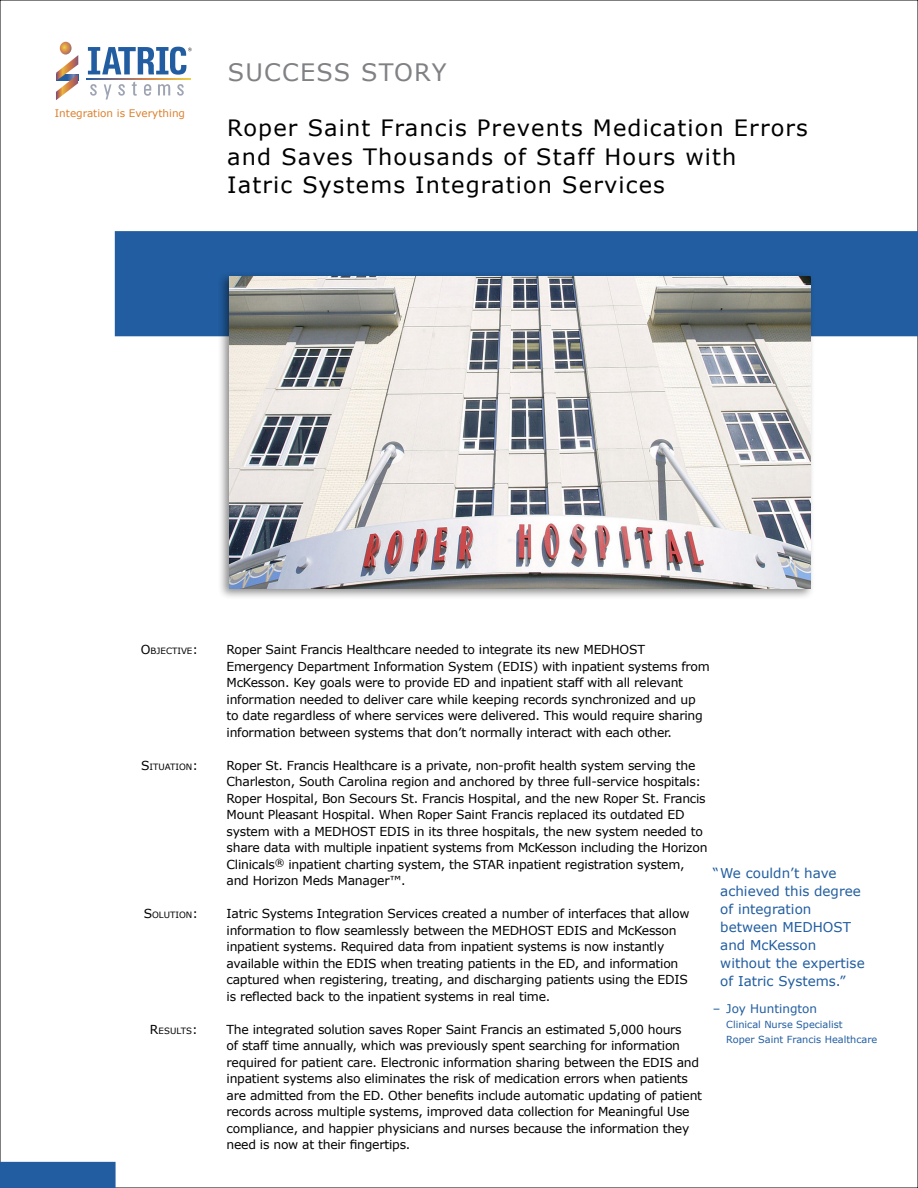
<style>
.page{position:relative;width:918px;height:1188px;background:#fff}
.page>*{position:absolute;margin:0;border:0;box-sizing:border-box;transform-origin:0 0}
.t1{font:24px "Verdana";letter-spacing:.05em;color:#808184}
.t2{font:22.5px/28.5px "Verdana";letter-spacing:.05em;color:#000}
.Plain_Text{font:13.5px/18px "Verdana";color:#215da0}
.t3{font:12.3px/16.5px "Verdana";letter-spacing:-.02em;color:#000}
.Plain_Text-2{font:12px "Verdana";color:#215da0}
.t4{font:10.5px "Verdana";color:#db812e}
.Plain_Text-3{font:9.75px/15px "Verdana";color:#215da0}
.t5{font:8.7px "Verdana";color:#000}
.s1{font-size:12.3px}
</style>
<div class="page">
<div style="left:116px;top:232px;width:802px;height:104px;background:#215da0"></div>
<div style="left:115px;top:231px;width:803px;height:105px;border:2px solid #215da0"></div>
<div style="left:1px;top:1163px;width:114px;height:25px;background:#215da0"></div>
<div style="left:0;top:1162px;width:116px;height:26px;border:2px solid #215da0"></div>
<div style="left:218px;top:272px;width:597px;height:329px;background:#000;opacity:.45"></div>
<img style="left:230px;top:276px;width:580px;height:313px">
<svg style="left:56px;top:42px;width:22px;height:58px"></svg>
<svg style="left:86px;top:79px;width:105px;height:1px"></svg>
<svg style="left:132px;top:81px;width:5px;height:15px"></svg>
<svg style="left:158px;top:84px;width:12px;height:11px"></svg>
<svg style="left:90px;top:84px;width:7px;height:12px"></svg>
<svg style="left:118px;top:84px;width:7px;height:12px"></svg>
<svg style="left:177px;top:84px;width:7px;height:12px"></svg>
<svg style="left:144px;top:84px;width:7px;height:12px"></svg>
<svg style="left:104px;top:84px;width:7px;height:16px"></svg>
<svg style="left:88px;top:47px;width:104px;height:28px"></svg>
<p class="t4" style="left:55px;top:106px;width:132px">Integration is Everything</p>
<p class="t1" style="left:228px;top:55px;width:220px">SUCCESS STORY</p>
<p class="t2" style="left:227px;top:114px;width:582px">Roper Saint Francis Prevents Medication Errors and Saves Thousands of Staff Hours with</p>
<p class="t2" style="left:227px;top:171px;width:439px">Iatric Systems Integration Services</p>
<p class="t5" style="left:141px;top:645px;width:59px"><span class="s1">O</span>BJECTIVE<span class="s1">:</span></p>
<p class="t3" style="left:227px;top:642px;width:485px">Roper Saint Francis Healthcare needed to integrate its new MEDHOST Emergency Department Information System (EDIS) with inpatient systems from McKesson. Key goals were to provide ED and inpatient staff with all relevant information needed to deliver care while keeping records synchronized and up to date regardless of where services were delivered. This would require sharing information between systems that don’t normally interact with each other.</p>
<p class="t5" style="left:141px;top:761px;width:59px"><span class="s1">S</span>ITUATION<span class="s1">:</span></p>
<p class="t3" style="left:227px;top:757px;width:482px">Roper St. Francis Healthcare is a private, non-profit health system serving the Charleston, South Carolina region and anchored by three full-service hospitals:<br>Roper Hospital, Bon Secours St. Francis Hospital, and the new Roper St. Francis Mount Pleasant Hospital. When Roper Saint Francis replaced its outdated ED system with a MEDHOST EDIS in its three hospitals, the new system needed to share data with multiple inpatient systems from McKesson including the Horizon Clinicals<sup>®</sup> inpatient charting system, the STAR inpatient registration system,</p>
<p class="t3" style="left:227px;top:873px;width:181px">and Horizon Meds Manager™.</p>
<p class="t5" style="left:144px;top:909px;width:56px"><span class="s1">S</span>OLUTION<span class="s1">:</span></p>
<p class="t3" style="left:227px;top:906px;width:464px">Iatric Systems Integration Services created a number of interfaces that allow information to flow seamlessly between the MEDHOST EDIS and McKesson inpatient systems. Required data from inpatient systems is now instantly available within the EDIS when treating patients in the ED, and information captured when registering, treating, and discharging patients using the EDIS</p>
<p class="t3" style="left:227px;top:988px;width:325px">is reflected back to the inpatient systems in real time.</p>
<p class="t5" style="left:150px;top:1025px;width:50px"><span class="s1">R</span>ESULTS<span class="s1">:</span></p>
<p class="t3" style="left:227px;top:1021px;width:477px">The integrated solution saves Roper Saint Francis an estimated 5,000 hours<br>of staff time annually, which was previously spent searching for information required for patient care. Electronic information sharing between the EDIS and inpatient systems also eliminates the risk of medication errors when patients are admitted from the ED. Other benefits include automatic updating of patient records across multiple systems, improved data collection for Meaningful Use compliance, and happier physicians and nurses because the information they need is now at their fingertips.</p>
<p class="Plain_Text" style="left:720px;top:864px;width:142px;text-indent:-8px">“We couldn’t have achieved this degree of integration between MEDHOST</p>
<p class="Plain_Text" style="left:720px;top:936px;width:146px">and McKesson without the expertise</p>
<p class="Plain_Text" style="left:720px;top:972px;width:127px">of Iatric Systems.”</p>
<p class="Plain_Text-2" style="left:713px;top:1000px;width:106px">– Joy Huntington</p>
<p class="Plain_Text-3" style="left:726px;top:1017px;width:153px">Clinical Nurse Specialist<br>Roper Saint Francis Healthcare</p>
</div>
